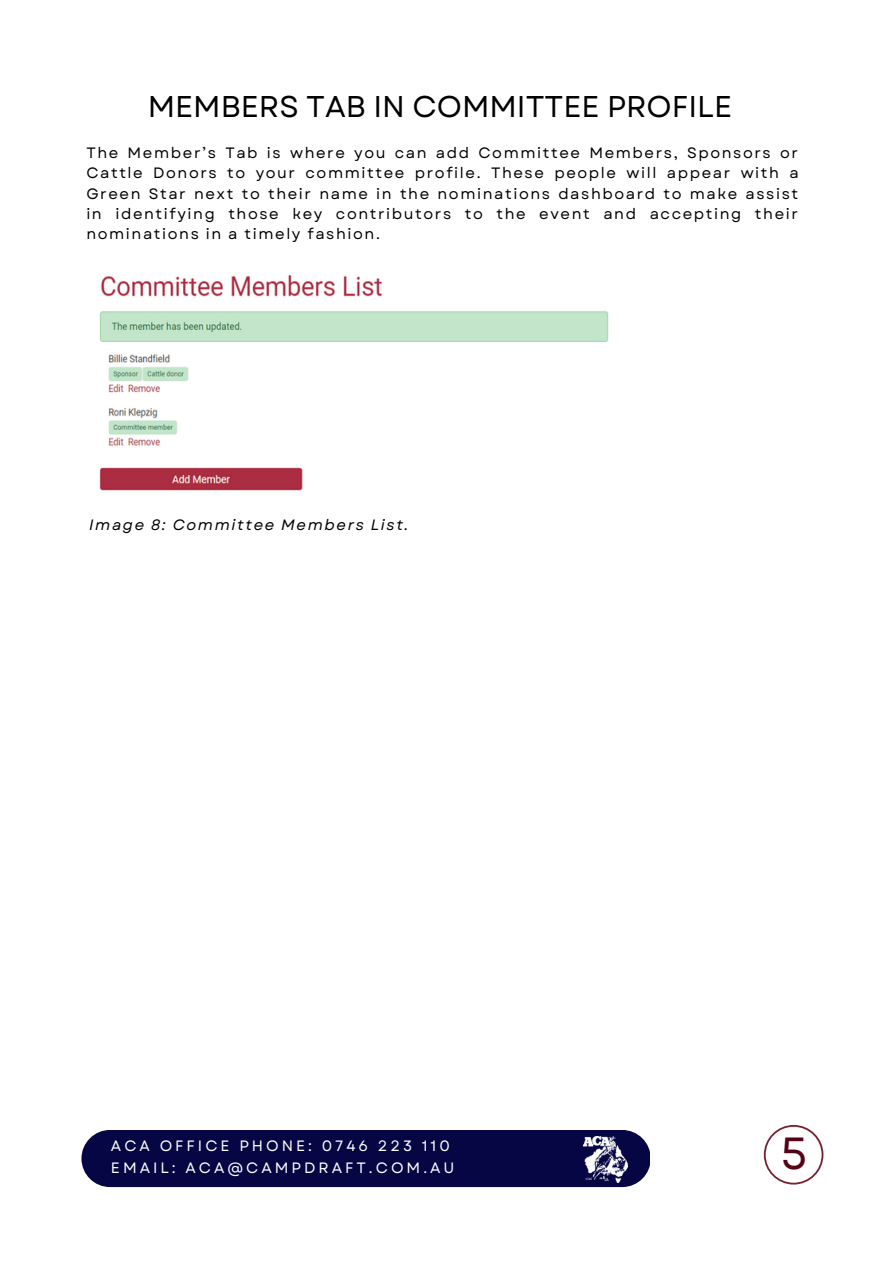
<style>
.page{position:relative;width:893px;height:1264px;background:#fff}
.page>*{position:absolute;margin:0;border:0;box-sizing:border-box;transform-origin:0 0}
.t1{font:45px "Garet";color:#560216}
.t2{font:30px "Garet";color:#000}
.t3{font:15px/20.2px "Garet";letter-spacing:.105em;color:#000;text-align:justify}
.t4{font:15px "Garet";letter-spacing:.2em;color:#fff}
.t5{font:italic 15px "Garet";letter-spacing:.105em;color:#000}
</style>
<div class="page">
<img style="left:99px;top:275px;width:510px;height:216px">
<svg style="left:763px;top:1124px;width:60px;height:60px"></svg>
<div style="left:81px;top:1129px;width:569px;height:57px;background:#060644;border-radius:29px"></div>
<img style="left:583px;top:1136px;width:44px;height:46px">
<p class="t2" style="left:148px;top:85px;width:586px">MEMBERS TAB IN COMMITTEE PROFILE</p>
<p class="t3" style="left:86px;top:143px;width:713px">The Member’s Tab is where you can add Committee Members, Sponsors or Cattle Donors to your committee profile. These people will appear with a Green Star next to their name in the nominations dashboard to make assist in identifying those key contributors to the event and accepting their nominations in a timely fashion.</p>
<p class="t5" style="left:89px;top:514px;width:321px">Image 8: Committee Members List.</p>
<p class="t4" style="left:111px;top:1134px;width:340px">ACA OFFICE PHONE: 0746 223 110</p>
<p class="t4" style="left:111px;top:1157px;width:345px">EMAIL: ACA@CAMPDRAFT.COM.AU</p>
<p class="t1" style="left:780px;top:1120px;width:28px">5</p>
</div>
